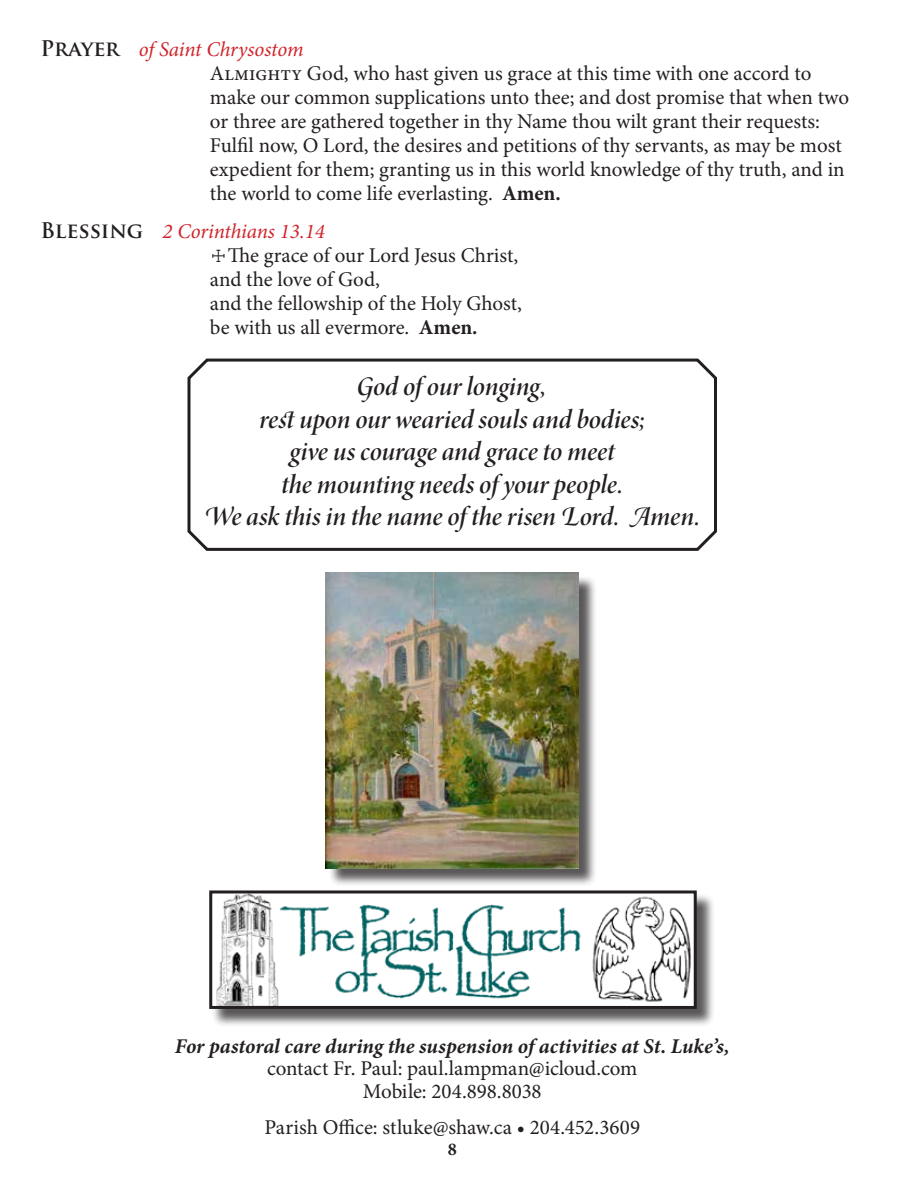
<style>
.page{position:relative;width:918px;height:1188px;background:#fff}
.page>*{position:absolute;margin:0;border:0;box-sizing:border-box;transform-origin:0 0}
.t1{font:27px/32.4px "Minion Pro Semibold It Disp";letter-spacing:-.005em;color:#231f20;text-align:center}
.t2{font:21px/24px "Minion Pro";letter-spacing:.005em;color:#231f20}
.t3{font:italic 700 21px "Minion Pro";color:#231f20}
.t4{font:21px/22.5px "Minion Pro";letter-spacing:-.015em;color:#231f20;text-align:center}
.t5{font:700 18px "Minion Pro";color:#231f20}
.s1{font-family:"Trajan Pro";font-weight:700}
.s2{font-style:italic;color:#d1232a}
.s3{font-weight:700}
</style>
<div class="page">
<div style="left:212px;top:893px;width:503px;height:135px;background:#231f20;opacity:.75"></div>
<img style="left:213px;top:894px;width:480px;height:111px">
<div style="left:209px;top:890px;width:488px;height:119px;border:3px solid #231f20"></div>
<div style="left:328px;top:575px;width:270px;height:312px;background:#231f20;opacity:.75"></div>
<img style="left:326px;top:573px;width:253px;height:296px">
<svg style="left:187px;top:358px;width:530px;height:193px"></svg>
<p class="t2" style="left:210px;top:38px;width:641px;text-indent:-169px"><span class="s1">Prayer</span> <span class="s2">of Saint Chrysostom<br></span>Almighty God, who hast given us grace at this time with one accord to make our common supplications unto thee; and dost promise that when two or three are gathered together in thy Name thou wilt grant their requests:<br>Fulfil now, O Lord, the desires and petitions of thy servants, as may be most expedient for them; granting us in this world knowledge of thy truth, and in the world to come life everlasting. <span class="s3">Amen.</span></p>
<p class="t2" style="left:210px;top:219px;width:314px;text-indent:-169px"><span class="s1">Blessing</span> <span class="s2">2 Corinthians 13.14<br></span>☩The grace of our Lord Jesus Christ, and the love of God,<br>and the fellowship of the Holy Ghost, be with us all evermore. <span class="s3">Amen.</span></p>
<p class="t1" style="left:204px;top:370px;width:498px">God of our longing,<br>rest upon our wearied souls and bodies;<br>give us courage and grace to meet<br>the mounting needs of your people.<br>We ask this in the name of the risen Lord. Amen.</p>
<p class="t3" style="left:175px;top:1031px;width:556px">For pastoral care during the suspension of activities at St. Luke’s,</p>
<p class="t4" style="left:267px;top:1058px;width:372px">contact Fr. Paul: paul.lampman@icloud.com<br>Mobile: 204.898.8038</p>
<p class="t2" style="left:264px;top:1115px;width:377px">Parish Office: stluke@shaw.ca • 204.452.3609</p>
<p class="t5" style="left:448px;top:1136px;width:10px">8</p>
</div>
